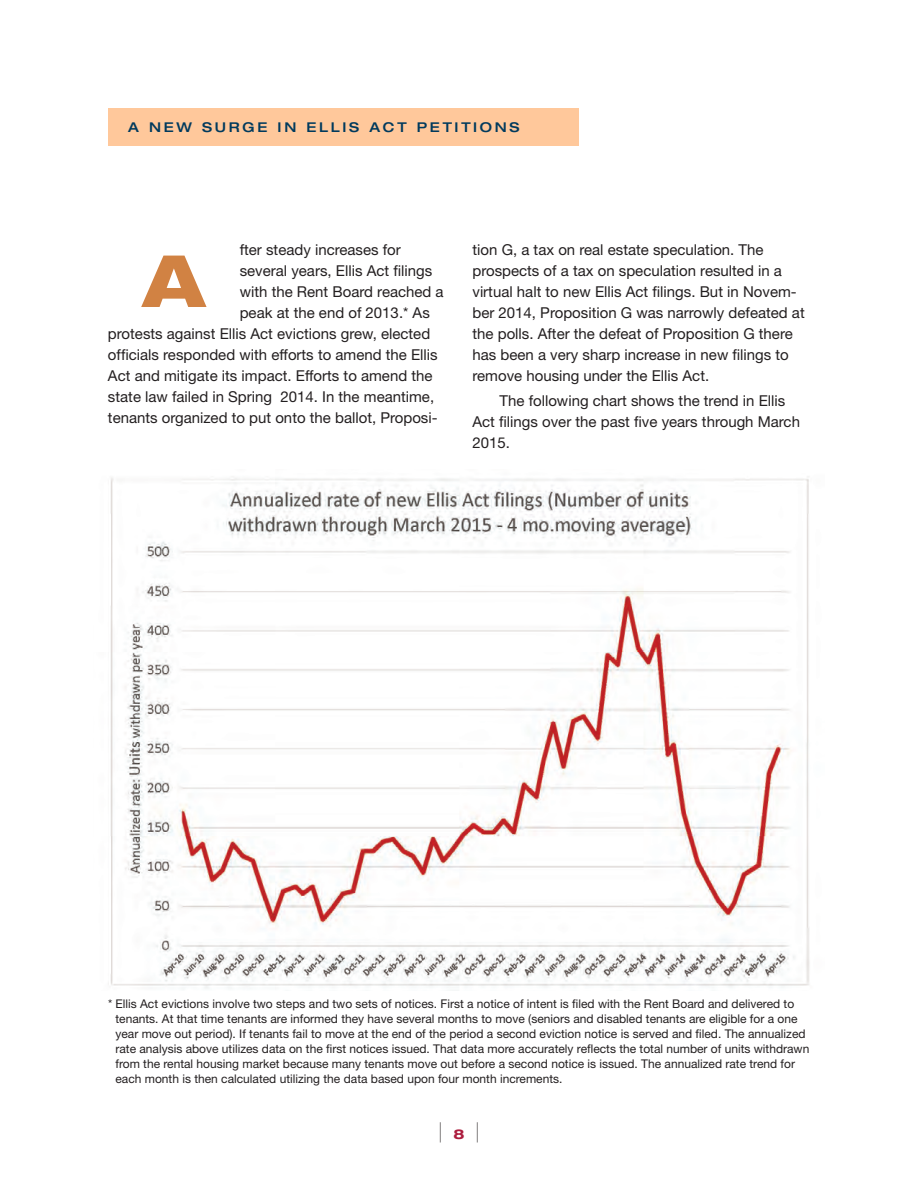
<style>
.page{position:relative;width:918px;height:1188px;background:#fff}
.page>*{position:absolute;margin:0;border:0;box-sizing:border-box;transform-origin:0 0}
.Cap{font:800 expanded 72px "Helvetica Neue";color:#d18243}
.t1{font:200 27px "Helvetica Neue";color:#231f20}
.Body_text_first{font:15px/21px "Helvetica Neue";color:#231f20}
.Body_text{font:15px/21px "Helvetica Neue";color:#231f20}
.Section_head{font:500 expanded 13.5px "Helvetica Neue";letter-spacing:.2em;color:#003a5d}
.Footnote{font:12px/15px "Helvetica Neue";color:#231f20}
.s1{font-weight:700;font-stretch:expanded;font-size:13.5px;color:#ad1d3e}
</style>
<div class="page">
<div style="left:108px;top:108px;width:471px;height:38px;background:#ffc89b"></div>
<img style="left:108px;top:476px;width:702px;height:513px">
<p class="Section_head" style="left:128px;top:119px;width:393px">A NEW SURGE IN ELLIS ACT PETITIONS</p>
<p class="Body_text_first" style="left:240px;top:239px;width:163px">fter steady increases for</p>
<p class="Body_text_first" style="left:240px;top:260px;width:194px">several years, Ellis Act filings</p>
<p class="Body_text_first" style="left:240px;top:281px;width:205px">with the Rent Board reached a</p>
<p class="Body_text_first" style="left:240px;top:302px;width:192px">peak at the end of 2013.* As</p>
<p class="Body_text_first" style="left:108px;top:323px;width:324px">protests against Ellis Act evictions grew, elected</p>
<p class="Body_text_first" style="left:108px;top:344px;width:331px">officials responded with efforts to amend the Ellis</p>
<p class="Body_text_first" style="left:108px;top:365px;width:326px">Act and mitigate its impact. Efforts to amend the</p>
<p class="Body_text_first" style="left:108px;top:386px;width:328px">state law failed in Spring 2014. In the meantime,</p>
<p class="Body_text_first" style="left:108px;top:407px;width:331px">tenants organized to put onto the ballot, Proposi-</p>
<p class="Cap" style="left:143px;top:235px;width:63px">A</p>
<p class="Body_text_first" style="left:472px;top:239px;width:334px">tion G, a tax on real estate speculation. The prospects of a tax on speculation resulted in a virtual halt to new Ellis Act filings. But in Novem&shy;ber 2014, Proposition G was narrowly defeated at the polls. After the defeat of Proposition G there has been a very sharp increase in new filings to remove housing under the Ellis Act.</p>
<p class="Body_text" style="left:472px;top:390px;width:329px;text-indent:27px">The following chart shows the trend in Ellis<br>Act filings over the past five years through March<br>2015.</p>
<p class="Footnote" style="left:116px;top:997px;width:695px;text-indent:-8px">* Ellis Act evictions involve two steps and two sets of notices. First a notice of intent is filed with the Rent Board and delivered to tenants. At that time tenants are informed they have several months to move (seniors and disabled tenants are eligible for a one year move out period). If tenants fail to move at the end of the period a second eviction notice is served and filed. The annualized rate analysis above utilizes data on the first notices issued. That data more accurately reflects the total number of units withdrawn from the rental housing market because many tenants move out before a second notice is issued. The annualized rate trend for each month is then calculated utilizing the data based upon four month increments.</p>
<h2 class="t1" style="left:438px;top:1117px;width:44px">| <span class="s1">8</span> |</h2>
</div>
